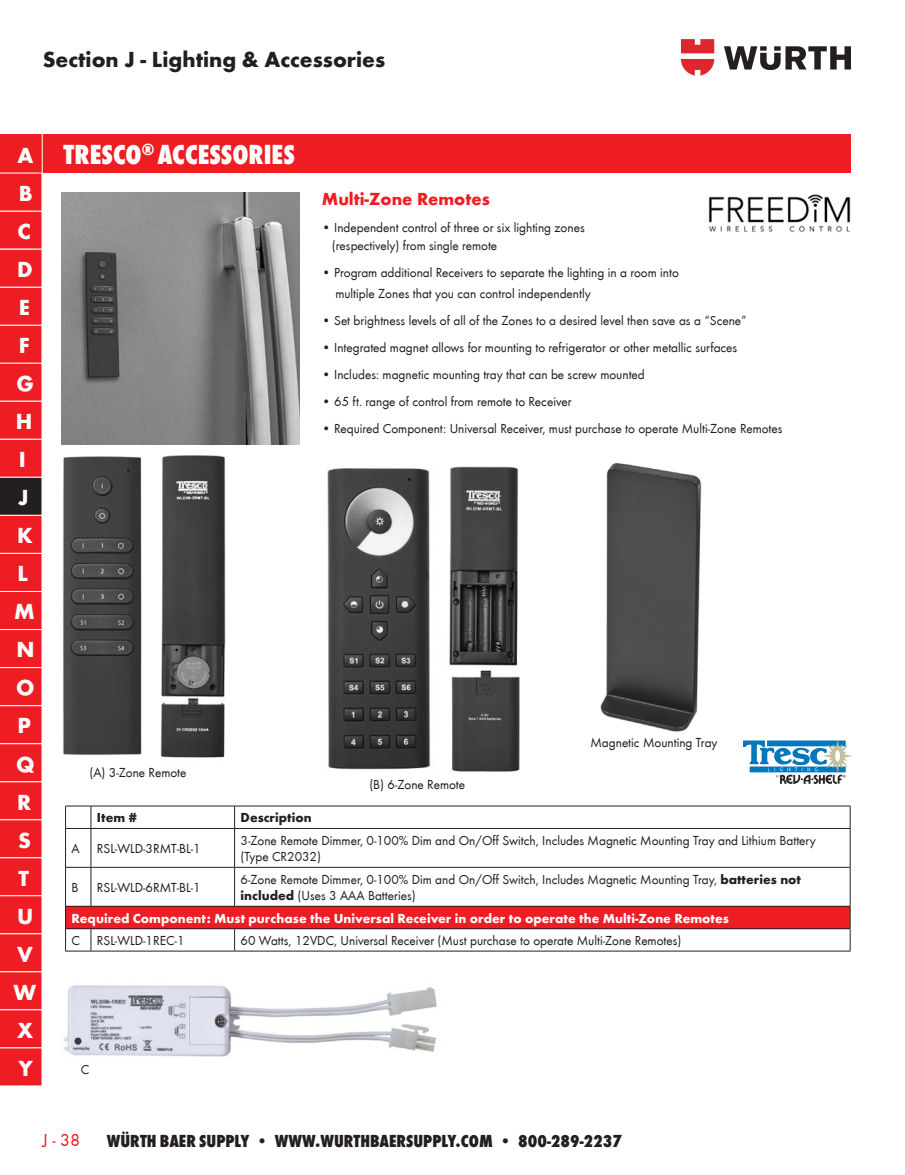
<style>
.page{position:relative;width:905px;height:1175px;background:#fff}
.page>*{position:absolute;margin:0;border:0;box-sizing:border-box;transform-origin:0 0}
.Section_Heading{font:800 condensed 28.5px "Wuerth";color:#fff}
.t1{font:700 22.5px "Wuerth";color:#231f20}
.t2{font:700 22.5px/38px "Wuerth";color:#fff}
.t3{font:800 condensed 18px "Wuerth";color:#231f20}
.t4{font:700 18px "Wuerth";color:#ee1d23}
.t5{font:18px "Wuerth";color:#ee1d23}
.t6{font:13.5px/16.5px "Wuerth";color:#231f20}
.t7{font:700 13.5px "Wuerth";color:#fff}
.t8{font:700 13.5px "Wuerth";color:#231f20}
.s1{font-weight:700}
</style>
<div class="page">
<svg style="left:724px;top:46px;width:126px;height:24px"></svg>
<svg style="left:681px;top:39px;width:33px;height:36px"></svg>
<div style="left:0;top:134px;width:850px;height:39px;background:#ee1d23"></div>
<svg style="left:0;top:173px;width:42px;height:913px;background:#e62429"></svg>
<hr style="left:42px;top:132px;width:1px;height:955px;background:#fff">
<div style="left:66px;top:906px;width:784px;height:22px;background:#ee1d23"></div>
<hr style="left:91px;top:805px;width:143px;height:1px;background:#231f20">
<hr style="left:234px;top:805px;width:616px;height:1px;background:#231f20">
<svg style="left:234px;top:806px;width:1px;height:22px"></svg>
<svg style="left:849px;top:806px;width:1px;height:22px"></svg>
<svg style="left:65px;top:805px;width:27px;height:24px"></svg>
<hr style="left:65px;top:829px;width:1px;height:38px;background:#231f20">
<hr style="left:91px;top:828px;width:143px;height:1px;background:#231f20">
<hr style="left:91px;top:829px;width:1px;height:38px;background:#231f20">
<hr style="left:234px;top:828px;width:616px;height:1px;background:#231f20">
<hr style="left:234px;top:829px;width:1px;height:38px;background:#231f20">
<hr style="left:849px;top:829px;width:1px;height:38px;background:#231f20">
<svg style="left:66px;top:867px;width:25px;height:1px"></svg>
<hr style="left:65px;top:867px;width:1px;height:39px;background:#231f20">
<hr style="left:91px;top:867px;width:143px;height:1px;background:#231f20">
<hr style="left:91px;top:867px;width:1px;height:39px;background:#231f20">
<hr style="left:234px;top:867px;width:616px;height:1px;background:#231f20">
<hr style="left:234px;top:867px;width:1px;height:39px;background:#231f20">
<hr style="left:849px;top:867px;width:1px;height:39px;background:#231f20">
<hr style="left:91px;top:906px;width:143px;height:1px;background:#231f20">
<hr style="left:234px;top:906px;width:616px;height:1px;background:#231f20">
<hr style="left:91px;top:928px;width:143px;height:1px;background:#231f20">
<hr style="left:234px;top:928px;width:616px;height:1px;background:#231f20">
<svg style="left:234px;top:929px;width:1px;height:21px"></svg>
<svg style="left:849px;top:906px;width:1px;height:44px"></svg>
<svg style="left:65px;top:906px;width:27px;height:45px"></svg>
<hr style="left:91px;top:950px;width:143px;height:1px;background:#231f20">
<hr style="left:234px;top:950px;width:616px;height:1px;background:#231f20">
<img style="left:63px;top:985px;width:374px;height:73px">
<img style="left:61px;top:193px;width:238px;height:251px">
<img style="left:600px;top:462px;width:102px;height:270px">
<img style="left:63px;top:456px;width:79px;height:299px">
<img style="left:160px;top:455px;width:66px;height:303px">
<img style="left:327px;top:468px;width:104px;height:302px">
<img style="left:449px;top:466px;width:71px;height:306px">
<img style="left:708px;top:194px;width:143px;height:38px">
<img style="left:743px;top:740px;width:109px;height:43px">
<h2 class="t1" style="left:43px;top:43px;width:344px">Section J - Lighting &amp; Accessories</h2>
<h2 class="t2" style="left:18px;top:134px;width:17px">A</h2>
<p class="Section_Heading" style="left:64px;top:135px;width:233px">TRESCO<sup>®</sup> ACCESSORIES</p>
<h2 class="t2" style="left:19px;top:172px;width:15px">B</h2>
<p class="t4" style="left:322px;top:185px;width:169px">Multi-Zone Remotes</p>
<p class="t6" style="left:322px;top:218px;width:264px">• Independent control of three or six lighting zones</p>
<p class="t6" style="left:332px;top:236px;width:167px">(respectively) from single remote</p>
<p class="t6" style="left:322px;top:263px;width:358px">• Program additional Receivers to separate the lighting in a room into</p>
<p class="t6" style="left:335px;top:284px;width:257px">multiple Zones that you can control independently</p>
<p class="t6" style="left:322px;top:311px;width:426px">• Set brightness levels of all of the Zones to a desired level then save as a “Scene”</p>
<p class="t6" style="left:322px;top:338px;width:417px">• Integrated magnet allows for mounting to refrigerator or other metallic surfaces</p>
<p class="t6" style="left:322px;top:365px;width:324px">• Includes: magnetic mounting tray that can be screw mounted</p>
<p class="t6" style="left:322px;top:392px;width:251px">• 65 ft. range of control from remote to Receiver</p>
<p class="t6" style="left:322px;top:419px;width:462px">• Required Component: Universal Receiver, must purchase to operate Multi-Zone Remotes</p>
<h2 class="t2" style="left:14px;top:211px;width:24px">C<br>D<br>E<br>F<br>G<br>H<br>I<br>J<br>K<br>L<br>M<br>N<br>O<br>P<br>Q<br>R<br>S<br>T<br>U<br>V<br>W<br>X<br>Y</h2>
<p class="t6" style="left:590px;top:733px;width:129px">Magnetic Mounting Tray</p>
<p class="t6" style="left:89px;top:763px;width:98px">(A) 3-Zone Remote</p>
<p class="t6" style="left:369px;top:775px;width:97px">(B) 6-Zone Remote</p>
<p class="t8" style="left:97px;top:808px;width:41px">Item #</p>
<p class="t8" style="left:240px;top:808px;width:73px">Description</p>
<p class="t6" style="left:72px;top:839px;width:10px">A</p>
<p class="t6" style="left:97px;top:839px;width:105px">RSL-WLD-3RMT-BL-1</p>
<p class="t6" style="left:240px;top:831px;width:577px">3-Zone Remote Dimmer, 0-100% Dim and On/Off Switch, Includes Magnetic Mounting Tray and Lithium Battery (Type CR2032)</p>
<p class="t6" style="left:72px;top:878px;width:8px">B</p>
<p class="t6" style="left:97px;top:878px;width:105px">RSL-WLD-6RMT-BL-1</p>
<p class="t6" style="left:240px;top:870px;width:562px">6-Zone Remote Dimmer, 0-100% Dim and On/Off Switch, Includes Magnetic Mounting Tray, <span class="s1">batteries not</span></p>
<p class="t6" style="left:240px;top:887px;width:177px"><span class="s1">included</span> (Uses 3 AAA Batteries)</p>
<p class="t7" style="left:72px;top:908px;width:659px">Required Component: Must purchase the Universal Receiver in order to operate the Multi-Zone Remotes</p>
<p class="t6" style="left:72px;top:931px;width:10px">C</p>
<p class="t6" style="left:97px;top:931px;width:89px">RSL-WLD-1REC-1</p>
<p class="t6" style="left:240px;top:931px;width:442px">60 Watts, 12VDC, Universal Receiver (Must purchase to operate Multi-Zone Remotes)</p>
<p class="t6" style="left:81px;top:1060px;width:10px">C</p>
<h3 class="t5" style="left:43px;top:1127px;width:39px">J - 38</h3>
<h3 class="t3" style="left:107px;top:1128px;width:516px">WÜRTH BAER SUPPLY • WWW.WURTHBAERSUPPLY.COM • 800-289-2237</h3>
</div>
